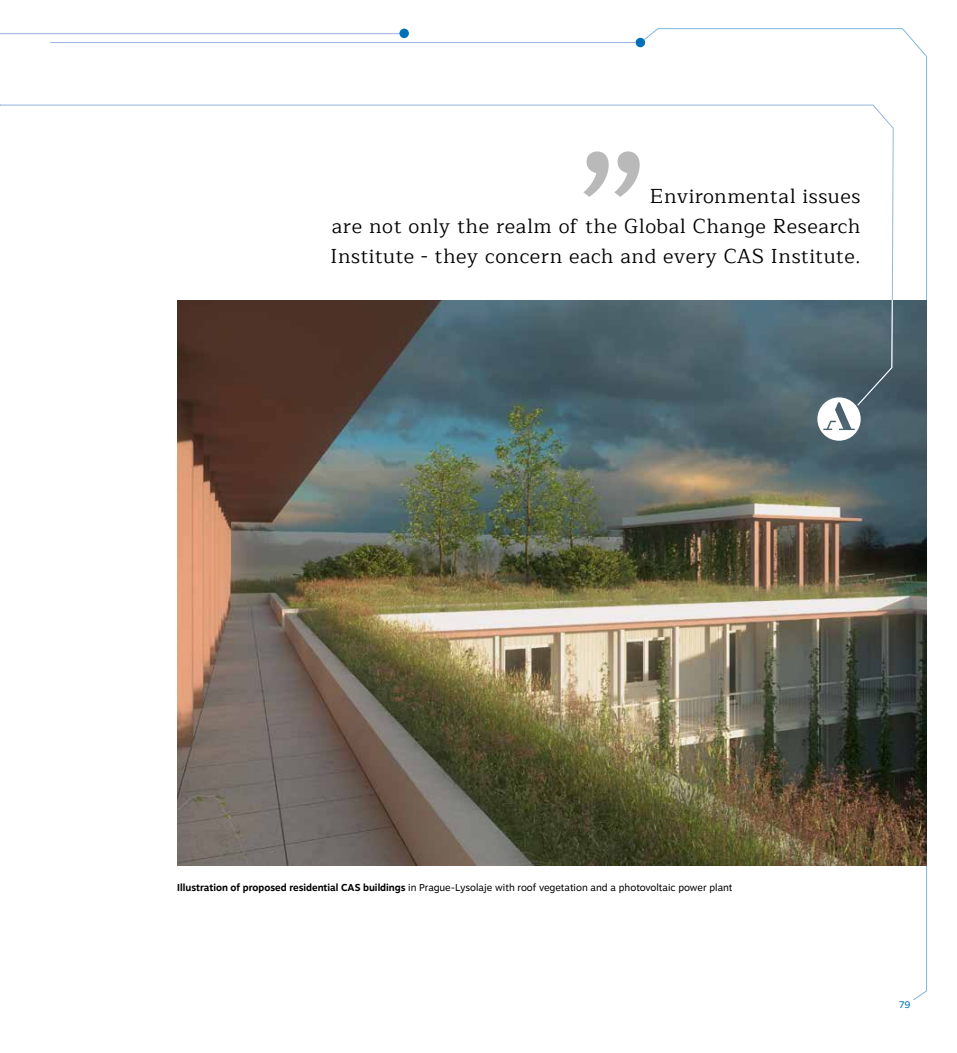
<style>
.page{position:relative;width:957px;height:1053px;background:#fff}
.page>*{position:absolute;margin:0;border:0;box-sizing:border-box;transform-origin:0 0}
.t1{font:187.5px "Motiva Sans";color:#646363}
.t2{font:20px/30px "Maitree";letter-spacing:.03em;color:#000;text-align:justify}
.t3{font:10px "Motiva Sans";color:#000}
.t4{font:9.5px "Motiva Sans";color:#0071b9}
.s1{font-weight:700}
</style>
<div class="page">
<hr style="left:0;top:33px;width:400px;height:1px;background:#98b3de">
<div style="left:399px;top:29px;width:10px;height:9px;background:#0071b9;border-radius:50%"></div>
<div style="left:635px;top:38px;width:10px;height:9px;background:#0071b9;border-radius:50%"></div>
<svg style="left:643px;top:28px;width:284px;height:972px"></svg>
<hr style="left:50px;top:42px;width:585px;height:1px;background:#98b3de">
<img style="left:177px;top:300px;width:750px;height:565px">
<svg style="left:2px;top:104px;width:892px;height:302px"></svg>
<svg style="left:817px;top:299px;width:76px;height:141px;background:#647781"></svg>
<h1 class="t1" style="left:577px;top:-29px;width:75px">„</h1>
<p class="t2" style="left:330px;top:181px;width:531px;text-indent:319px">Environmental issues are not only the realm of the Global Change Research Institute - they concern each and every CAS Institute.</p>
<p class="t3" style="left:177px;top:879px;width:557px"><span class="s1">Illustration of proposed residential CAS buildings</span> in Prague-Lysolaje with roof vegetation and a photovoltaic power plant</p>
<p class="t4" style="left:899px;top:997px;width:13px">79</p>
</div>
